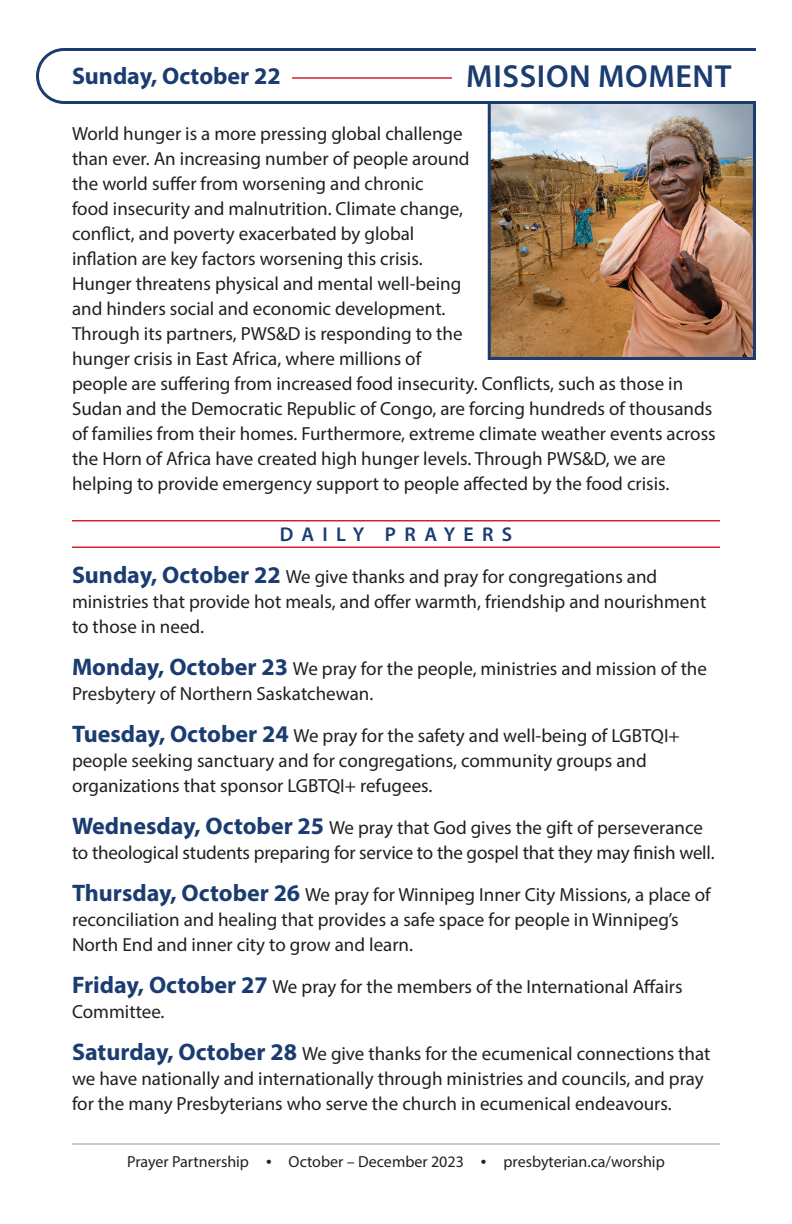
<style>
.page{position:relative;width:792px;height:1224px;background:#fff}
.page>*{position:absolute;margin:0;border:0;box-sizing:border-box;transform-origin:0 0}
.t1{font:600 32px "Myriad Pro";letter-spacing:.02em;color:#1a3c71}
.t2{font:700 24px "Myriad Pro";color:#1a3c71}
.t3{font:600 20px "Myriad Pro";letter-spacing:.42em;color:#1a3c71}
.t4{font:19px/25px "Myriad Pro";color:#231f20}
.t5{font:16px "Myriad Pro";color:#231f20}
.s1{font-weight:700;font-size:24px;color:#1a3c71}
.s2{font-size:20px}
</style>
<div class="page">
<hr style="left:72px;top:1144px;width:648px;height:1px;background:#939598">
<img style="left:492px;top:104px;width:260px;height:252px">
<div style="left:488px;top:96px;width:268px;height:264px;border:3px solid #1a3c71"></div>
<svg style="left:36px;top:48px;width:720px;height:56px"></svg>
<hr style="left:72px;top:520px;width:648px;height:2px;background:#d3202c">
<hr style="left:72px;top:546px;width:648px;height:2px;background:#d3202c">
<hr style="left:292px;top:77px;width:160px;height:2px;background:#d3202c">
<p class="t2" style="left:72px;top:67px;width:210px">Sunday, October 22</p>
<p class="t1" style="left:466px;top:64px;width:267px">MISSION MOMENT</p>
<p class="t4" style="left:72px;top:123px;width:645px">World hunger is a more pressing global challenge<br>than ever. An increasing number of people around<br>the world suffer from worsening and chronic<br>food insecurity and malnutrition. Climate change,<br>conflict, and poverty exacerbated by global<br>inflation are key factors worsening this crisis.<br>Hunger threatens physical and mental well-being<br>and hinders social and economic development.<br>Through its partners, PWS&amp;D is responding to the<br>hunger crisis in East Africa, where millions of<br>people are suffering from increased food insecurity. Conflicts, such as those in Sudan and the Democratic Republic of Congo, are forcing hundreds of thousands of families from their homes. Furthermore, extreme climate weather events across the Horn of Africa have created high hunger levels. Through PWS&amp;D, we are helping to provide emergency support to people affected by the food crisis.</p>
<p class="t3" style="left:280px;top:526px;width:234px">DAILY PRAYERS</p>
<p class="t4" style="left:72px;top:565px;width:636px"><span class="s1">Sunday, October 22</span> We give thanks and pray for congregations and ministries that provide hot meals, and offer warmth, friendship and nourishment to those in need.</p>
<p class="t4" style="left:72px;top:657px;width:637px"><span class="s1">Monday, October 23</span> We pray for the people, ministries and mission of the<br>Presbytery of Northern Saskatchewan.</p>
<p class="t4" style="left:72px;top:724px;width:609px"><span class="s1">Tuesday, October 24</span> We pray for the safety and well-being of LGBTQI+ people seeking sanctuary and for congregations, community groups and organizations that sponsor LGBTQI+ refugees.</p>
<p class="t4" style="left:72px;top:816px;width:644px"><span class="s1">Wednesday, October 25</span> We pray that God gives the gift of perseverance to theological students preparing for service to the gospel that they may finish well.</p>
<p class="t4" style="left:72px;top:883px;width:640px"><span class="s1">Thursday, October 26</span> We pray for Winnipeg Inner City Missions, a place of reconciliation and healing that provides a safe space for people in Winnipeg’s<br>North End and inner city to grow and learn.</p>
<p class="t4" style="left:72px;top:975px;width:612px"><span class="s1">Friday, October 27</span> We pray for the members of the International Affairs<br>Committee.</p>
<p class="t4" style="left:72px;top:1042px;width:640px"><span class="s1">Saturday, October 28</span> We give thanks for the ecumenical connections that we have nationally and internationally through ministries and councils, and pray for the many Presbyterians who serve the church in ecumenical endeavours.</p>
<p class="t5" style="left:127px;top:1156px;width:539px">Prayer Partnership <span class="s2">•</span> October – December 2023 <span class="s2">•</span> presbyterian.ca/worship</p>
</div>
